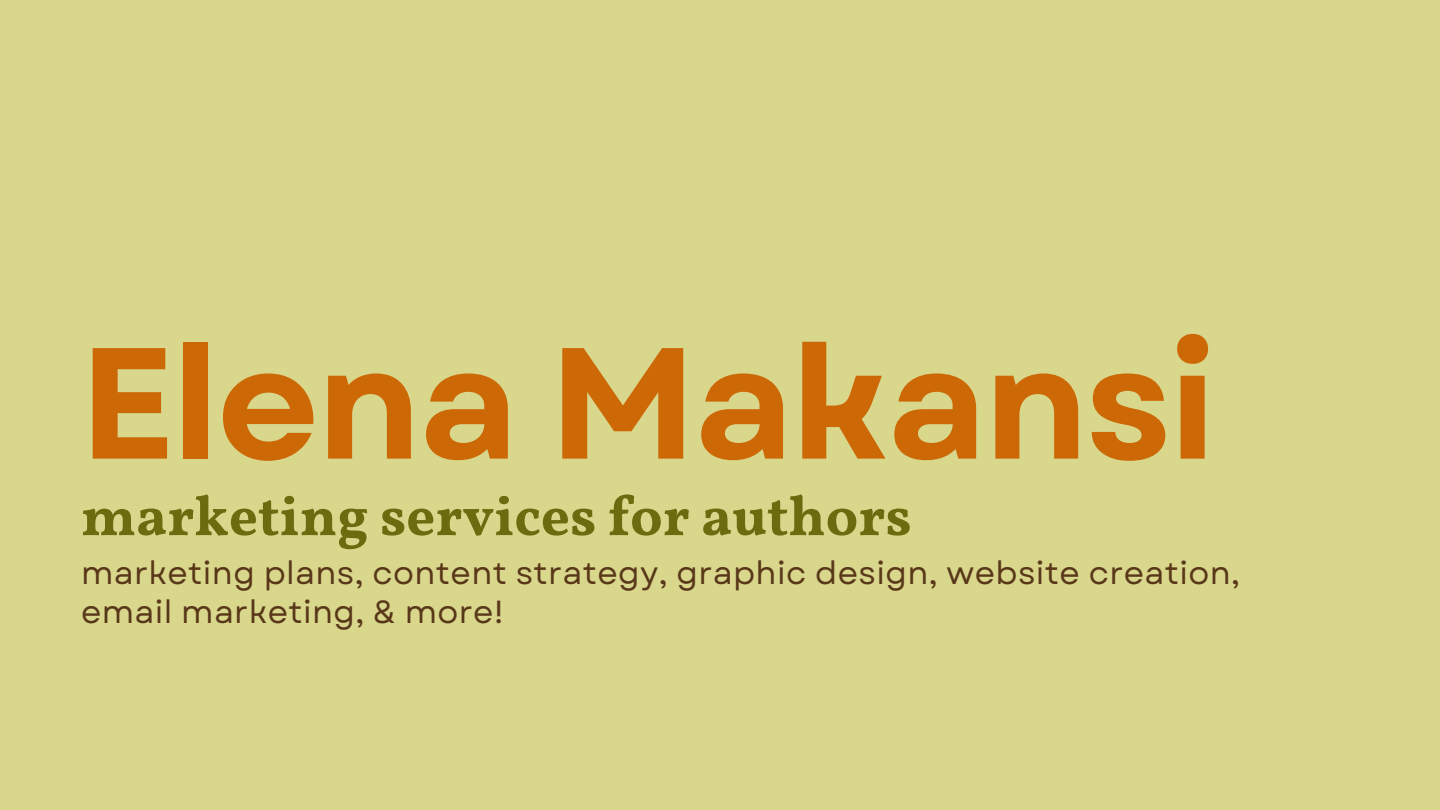
<style>
.page{position:relative;width:1440px;height:810px;background:#d8d78c}
.page>*{position:absolute;margin:0;border:0;box-sizing:border-box;transform-origin:0 0}
.t1{font:700 157.9px "Garet";letter-spacing:-.02em;color:#cd6806}
.t2{font:700 56.7px "Vollkorn";color:#6d6b0f}
.t3{font:32px "Garet";letter-spacing:.015em;color:#593719}
</style>
<div class="page">
<p class="t1" style="left:79px;top:290px;width:1139px">Elena Makansi</p>
<h1 class="t2" style="left:81px;top:481px;width:832px">marketing services for authors</h1>
<h2 class="t3" style="left:81px;top:550px;width:1161px">marketing plans, content strategy, graphic design, website creation,</h2>
<p class="t3" style="left:81px;top:588px;width:424px">email marketing, &amp; more!</p>
</div>
